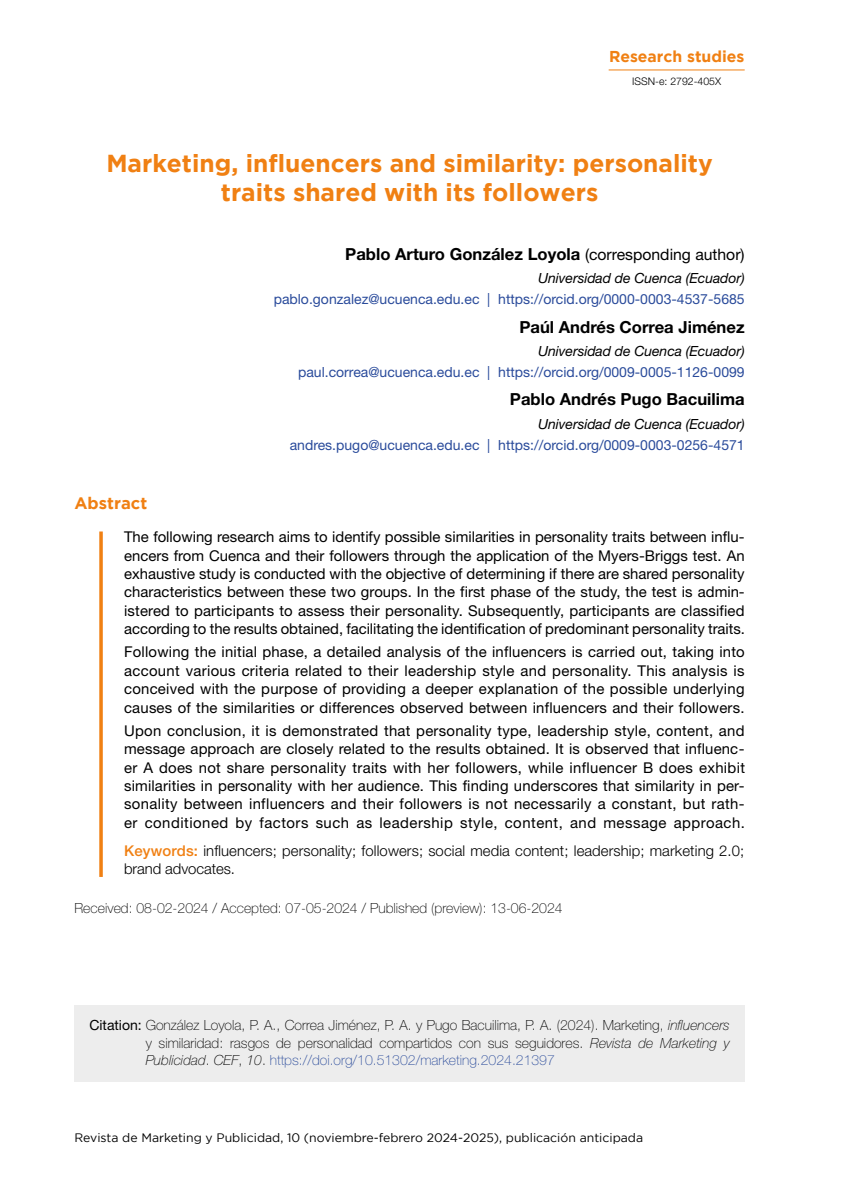
<style>
.page{position:relative;width:844px;height:1191px;background:#fff}
.page>*{position:absolute;margin:0;border:0;box-sizing:border-box;transform-origin:0 0}
.Título_NUEVO_FORMATO{font:700 24.5px/29.8px "Gotham";color:#f08013;text-align:center}
.Autor_Helv{font:700 16.62px "Helvetica Neue LT Std";color:#000}
.t1{font:700 16.62px "Gotham";color:#f08013}
.Título_NUEVO_FORMATO-2{font:700 15.75px "Gotham";color:#f08013}
.Texto_EXTRACTO{font:14.88px/18.4px "Helvetica Neue LT Std";letter-spacing:.015em;color:#000;text-align:justify}
.P__CLAVE{font:300 14.88px/18.4px "Helvetica Neue LT Std";letter-spacing:.005em;color:#000}
.Cómo_citar{font:100 14px/17.5px "Helvetica Neue LT Std";color:#000;text-align:justify}
.Cargo_Helv{font:14px "Helvetica Neue LT Std";color:#2a4b9b}
.Cargo_Helv-2{font:italic 14px "Helvetica Neue LT Std";letter-spacing:-.005em;color:#000}
.FECHAS_DE_TRABAJO{font:100 14px "Helvetica Neue LT Std";color:#000}
.t2{font:12.25px "Gotham";color:#000}
.t3{font:300 10.5px "Helvetica Neue LT Std";color:#000}
.s1{font-weight:400;font-size:15.75px}
.s2{font-weight:500;color:#f08013}
.s3{font-weight:400}
.s4{font-style:italic}
.s5{color:#2a4b9b}
</style>
<div class="page">
<svg style="left:99px;top:531px;width:4px;height:346px"></svg>
<div style="left:74px;top:1005px;width:670px;height:76px;background:#ededed"></div>
<hr style="left:608px;top:69px;width:136px;height:1px;background:#f08013">
<p class="Título_NUEVO_FORMATO-2" style="left:609px;top:47px;width:137px">Research studies</p>
<p class="t3" style="left:632px;top:74px;width:90px">ISSN-e: 2792-405X</p>
<p class="Título_NUEVO_FORMATO" style="left:106px;top:147px;width:607px">Marketing, influencers and similarity: personality traits shared with its followers</p>
<p class="Autor_Helv" style="left:345px;top:244px;width:401px">Pablo Arturo González Loyola <span class="s1">(corresponding author)</span></p>
<p class="Cargo_Helv-2" style="left:538px;top:270px;width:208px">Universidad de Cuenca (Ecuador)</p>
<p class="Cargo_Helv" style="left:274px;top:291px;width:472px">pablo.gonzalez@ucuenca.edu.ec | https://orcid.org/0000-0003-4537-5685</p>
<p class="Autor_Helv" style="left:519px;top:316px;width:227px">Paúl Andrés Correa Jiménez</p>
<p class="Cargo_Helv-2" style="left:538px;top:342px;width:208px">Universidad de Cuenca (Ecuador)</p>
<p class="Cargo_Helv" style="left:298px;top:363px;width:448px">paul.correa@ucuenca.edu.ec | https://orcid.org/0009-0005-1126-0099</p>
<p class="Autor_Helv" style="left:510px;top:389px;width:236px">Pablo Andrés Pugo Bacuilima</p>
<p class="Cargo_Helv-2" style="left:538px;top:415px;width:208px">Universidad de Cuenca (Ecuador)</p>
<p class="Cargo_Helv" style="left:290px;top:437px;width:456px">andres.pugo@ucuenca.edu.ec | https://orcid.org/0009-0003-0256-4571</p>
<p class="t1" style="left:74px;top:493px;width:74px">Abstract</p>
<p class="Texto_EXTRACTO" style="left:124px;top:527px;width:622px">The following research aims to identify possible similarities in personality traits between influ&shy;encers from Cuenca and their followers through the application of the Myers-Briggs test. An exhaustive study is conducted with the objective of determining if there are shared personality characteristics between these two groups. In the first phase of the study, the test is admin&shy;istered to participants to assess their personality. Subsequently, participants are classified according to the results obtained, facilitating the identification of predominant personality traits.</p>
<p class="Texto_EXTRACTO" style="left:124px;top:642px;width:622px">Following the initial phase, a detailed analysis of the influencers is carried out, taking into account various criteria related to their leadership style and personality. This analysis is conceived with the purpose of providing a deeper explanation of the possible underlying causes of the similarities or differences observed between influencers and their followers.</p>
<p class="Texto_EXTRACTO" style="left:124px;top:721px;width:622px">Upon conclusion, it is demonstrated that personality type, leadership style, content, and message approach are closely related to the results obtained. It is observed that influenc&shy;er A does not share personality traits with her followers, while influencer B does exhibit similarities in personality with her audience. This finding underscores that similarity in per&shy;sonality between influencers and their followers is not necessarily a constant, but rath&shy;er conditioned by factors such as leadership style, content, and message approach.</p>
<p class="P__CLAVE" style="left:124px;top:841px;width:621px"><span class="s2">Keywords:</span> influencers; personality; followers; social media content; leadership; marketing 2.0; brand advocates.</p>
<p class="FECHAS_DE_TRABAJO" style="left:74px;top:900px;width:489px">Received: 08-02-2024 / Accepted: 07-05-2024 / Published (preview): 13-06-2024</p>
<p class="Cómo_citar" style="left:146px;top:1016px;width:585px;text-indent:-56px"><span class="s3">Citation:</span> González Loyola, P. A., Correa Jiménez, P. A. y Pugo Bacuilima, P. A. (2024). Marketing, <span class="s4">influencers </span>y similaridad: rasgos de personalidad compartidos con sus seguidores. <span class="s4">Revista de Marketing y Publicidad</span>. <span class="s4">CEF</span>, <span class="s4">10</span>. <span class="s5">https://doi.org/10.51302/marketing.2024.21397</span></p>
<p class="t2" style="left:74px;top:1131px;width:570px">Revista de Marketing y Publicidad, 10 (noviembre-febrero 2024-2025), publicación anticipada</p>
</div>
